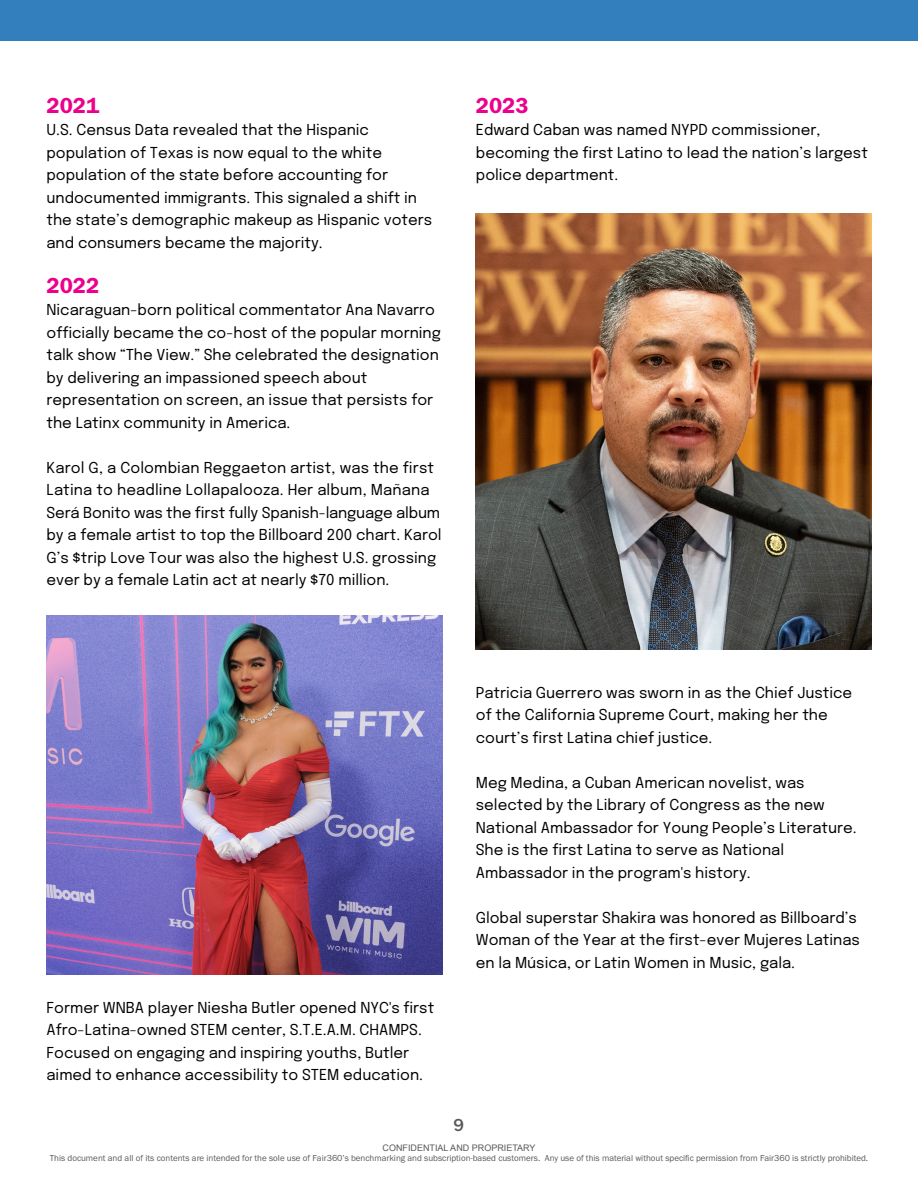
<style>
.page{position:relative;width:918px;height:1188px;background:#fff}
.page>*{position:absolute;margin:0;border:0;box-sizing:border-box;transform-origin:0 0}
.Body{font:22.5px "Franklin Gothic URW Dem";color:#ec008c}
.t1{font:500 18px "Franklin Gothic URW";color:#58595b}
.Body-2{font:15px/22.5px "Epilogue";color:#000}
.t2{font:9px/10.5px "Franklin Gothic URW Boo";color:#58595b;text-align:center}
.s1{font-family:"Arial"}
</style>
<div class="page">
<div style="left:0;top:0;width:918px;height:40px;background:#337fbe"></div>
<img style="left:47px;top:615px;width:395px;height:360px">
<img style="left:476px;top:213px;width:396px;height:437px">
<p class="Body" style="left:47px;top:91px;width:54px">2021</p>
<p class="Body-2" style="left:47px;top:118px;width:387px">U.S. Census Data revealed that the Hispanic population of Texas is now equal to the white population of the state before accounting for undocumented immigrants. This signaled a shift in the state’s demographic makeup as Hispanic voters and consumers became the majority.</p>
<p class="Body" style="left:47px;top:271px;width:54px">2022</p>
<p class="Body-2" style="left:47px;top:298px;width:396px">Nicaraguan-born political commentator Ana Navarro officially became the co-host of the popular morning talk show “The View.” She celebrated the designation by delivering an impassioned speech about representation on screen, an issue that persists for the Latinx community in America.</p>
<p class="Body-2" style="left:47px;top:455px;width:397px">Karol G, a Colombian Reggaeton artist, was the first Latina to headline Lollapalooza. Her album, Mañana Será Bonito was the first fully Spanish-language album by a female artist to top the Billboard 200 chart. Karol G’s $trip Love Tour was also the highest U.S. grossing ever by a female Latin act at nearly $70 million.</p>
<p class="Body" style="left:476px;top:91px;width:54px">2023</p>
<p class="Body-2" style="left:476px;top:118px;width:394px">Edward Caban was named NYPD commissioner, becoming the first Latino to lead the nation’s largest police department.</p>
<p class="Body-2" style="left:47px;top:995px;width:389px">Former WNBA player Niesha Butler opened NYC's first Afro-Latina-owned STEM center, S.T.E.A.M. CHAMPS.<br>Focused on engaging and inspiring youths, Butler aimed to enhance accessibility to STEM education.</p>
<p class="Body-2" style="left:476px;top:680px;width:378px">Patricia Guerrero was sworn in as the Chief Justice of the California Supreme Court, making her the court’s first Latina chief justice.</p>
<p class="Body-2" style="left:476px;top:770px;width:382px">Meg Medina, a Cuban American novelist, was selected by the Library of Congress as the new National Ambassador for Young People’s Literature.<br>She is the first Latina to serve as National Ambassador in the program's history.</p>
<p class="Body-2" style="left:476px;top:905px;width:386px">Global superstar Shakira was honored as Billboard’s<br>Woman of the Year at the first-ever Mujeres Latinas en la Música, or Latin Women in Music, gala.</p>
<p class="t1" style="left:453px;top:1114px;width:12px">9</p>
<p class="t2" style="left:50px;top:1142px;width:820px"><span class="s1">CONFIDENTIAL AND PROPRIETARY<br></span>This document and all of its contents are intended for the sole use of Fair360’s benchmarking and subscription-based customers. Any use of this material without specific permission from Fair360 is strictly prohibited.</p>
</div>
